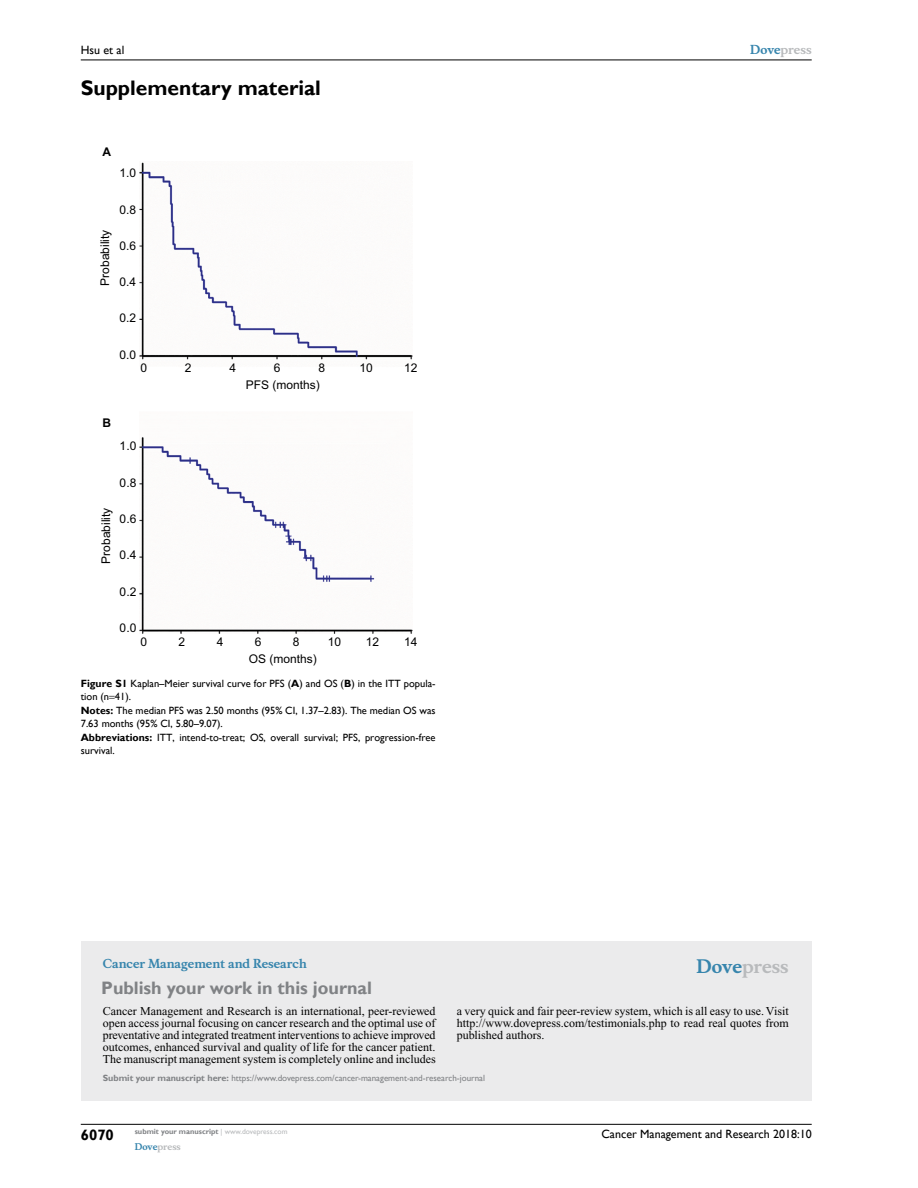
<style>
.page{position:relative;width:918px;height:1188px;background:#fff}
.page>*{position:absolute;margin:0;border:0;box-sizing:border-box;transform-origin:0 0}
.t1{font:700 21px "Gill Sans";color:#000}
.t2{font:700 18px "Gill Sans";color:#808285}
.t3{font:700 18px "Musee";color:#b8babc}
.t4{font:700 15px "Gill Sans";color:#000}
.t5{font:12px/12px "Times New Roman";color:#000;text-align:justify}
.t6{font:12px/17.2px "Arial";color:#000}
.t7{font:12px "Gill Sans";color:#000}
.t8{font:700 12px "Musee";color:#3785ad}
.t9{font:700 12px "Musee";color:#b8babc}
.t10{font:700 12px "Arial";color:#000}
.t11{font:10.5px/13.5px "Gill Sans";color:#000}
.t12{font:9px "Gill Sans";color:#808285}
.t13{font:700 9px "Musee";color:#b8babc}
.t14{font:700 7.5px "Gill Sans";color:#808285}
.s1{font-weight:700}
.s2{color:#3785ad}
.s3{font-weight:400;color:#b8babc}
</style>
<div class="page">
<div style="left:81px;top:941px;width:731px;height:160px;background:#ebebec"></div>
<hr style="left:81px;top:1124px;width:731px;height:1px;background:#000">
<hr style="left:81px;top:60px;width:731px;height:1px;background:#000">
<img style="left:139px;top:162px;width:274px;height:471px">
<p class="t7" style="left:81px;top:43px;width:45px">Hsu et al</p>
<h1 class="t1" style="left:81px;top:76px;width:242px">Supplementary material</h1>
<p class="t10" style="left:103px;top:143px;width:10px">A</p>
<p class="t6" style="left:120px;top:165px;width:18px">1.0</p>
<p class="t6" style="left:96px;top:286px;width:58px;rotate:-90deg">Probability</p>
<p class="t6" style="left:120px;top:201px;width:18px">0.8</p>
<p class="t6" style="left:120px;top:237px;width:18px">0.6</p>
<p class="t6" style="left:120px;top:273px;width:18px">0.4</p>
<p class="t6" style="left:120px;top:309px;width:18px">0.2</p>
<p class="t6" style="left:120px;top:346px;width:18px">0.0</p>
<p class="t6" style="left:318px;top:359px;width:8px">8</p>
<p class="t6" style="left:360px;top:359px;width:15px">10</p>
<p class="t6" style="left:404px;top:359px;width:15px">12</p>
<p class="t6" style="left:140px;top:359px;width:8px">0</p>
<p class="t6" style="left:185px;top:359px;width:8px">2</p>
<p class="t6" style="left:229px;top:359px;width:8px">4</p>
<p class="t6" style="left:246px;top:359px;width:76px;text-indent:28px">6<br>PFS (months)</p>
<p class="t10" style="left:103px;top:414px;width:10px">B</p>
<p class="t6" style="left:120px;top:437px;width:18px">1.0</p>
<p class="t6" style="left:120px;top:474px;width:18px">0.8</p>
<p class="t6" style="left:120px;top:510px;width:18px">0.6</p>
<p class="t6" style="left:120px;top:547px;width:18px">0.4</p>
<p class="t6" style="left:120px;top:583px;width:18px">0.2</p>
<p class="t6" style="left:120px;top:619px;width:18px">0.0</p>
<p class="t6" style="left:97px;top:564px;width:58px;rotate:-90deg">Probability</p>
<p class="t6" style="left:366px;top:633px;width:15px">12</p>
<p class="t11" style="left:81px;top:676px;width:356px"><span class="s1">Figure S1</span> Kaplan–Meier survival curve for PFS (<span class="s1">A</span>) and OS (<span class="s1">B</span>) in the ITT popula&shy;tion (n 41).<br><span class="s1">Notes:</span> The median PFS was 2.50 months (95% CI, 1.37–2.83). The median OS was 7.63 months (95% CI, 5.80–9.07).<br><span class="s1">Abbreviations:</span> ITT, intend-to-treat; OS, overall survival; PFS, progression-free survival.</p>
<p class="t6" style="left:140px;top:633px;width:8px">0</p>
<p class="t6" style="left:179px;top:633px;width:8px">2</p>
<p class="t6" style="left:217px;top:633px;width:8px">4</p>
<p class="t6" style="left:249px;top:633px;width:70px;text-indent:6px">6<br>OS (months)</p>
<p class="t6" style="left:293px;top:633px;width:8px">8</p>
<p class="t6" style="left:328px;top:633px;width:15px">10</p>
<p class="t6" style="left:404px;top:633px;width:15px">14</p>
<p class="t8" style="left:103px;top:956px;width:206px">Cancer Management and Research</p>
<h2 class="t2" style="left:101px;top:977px;width:272px">Publish your work in this journal</h2>
<p class="t9" style="left:750px;top:43px;width:63px"><span class="s2">Dove</span>press</p>
<h2 class="t3" style="left:697px;top:955px;width:94px"><span class="s2">Dove</span>press</h2>
<p class="t5" style="left:103px;top:1005px;width:334px">Cancer Management and Research is an international, peer-reviewed open access journal focusing on cancer research and the optimal use of preventative and integrated treatment interventions to achieve improved outcomes, enhanced survival and quality of life for the cancer patient.<br>The manuscript management system is completely online and includes</p>
<p class="t5" style="left:457px;top:1005px;width:333px">a very quick and fair peer-review system, which is all easy to use. Visit http://www.dovepress.com/testimonials.php to read real quotes from published authors.</p>
<p class="t12" style="left:103px;top:1072px;width:384px"><span class="s1">Submit your manuscript here:</span> https://www.dovepress.com/cancer-management-and-research-journal</p>
<p class="t4" style="left:81px;top:1126px;width:35px">6070</p>
<p class="t14" style="left:135px;top:1127px;width:154px">submit your manuscript <span class="s3">| www.dovepress.com</span></p>
<p class="t13" style="left:135px;top:1141px;width:48px"><span class="s2">Dove</span>press</p>
<p class="t7" style="left:601px;top:1127px;width:212px">Cancer Management and Research 2018:10</p>
</div>
